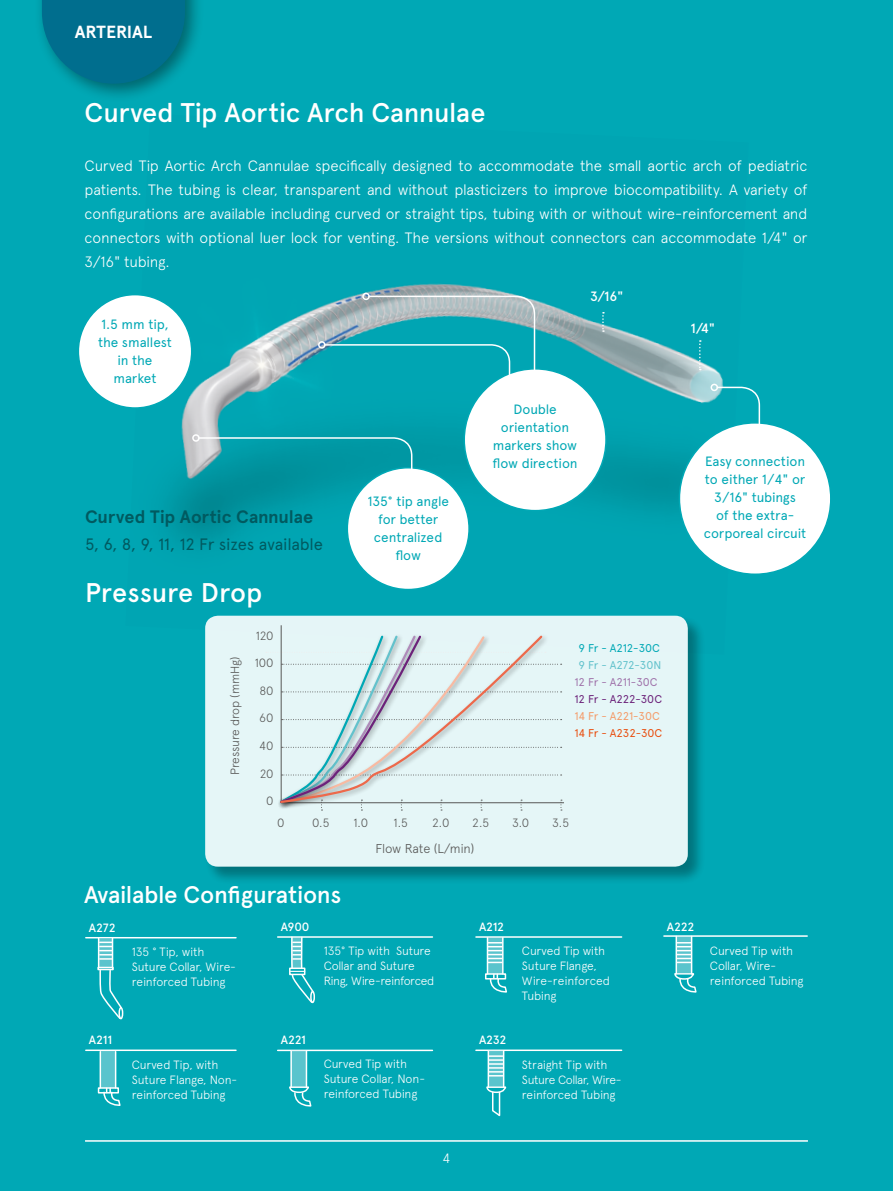
<style>
.page{position:relative;width:893px;height:1191px;background:#00a8b5}
.page>*{position:absolute;margin:0;border:0;box-sizing:border-box;transform-origin:0 0}
.t1{font:500 27px "Apercu Pro";letter-spacing:-.005em;color:#fff}
.t2{font:500 24px "Apercu Pro";letter-spacing:-.02em;color:#fff}
.t3{font:700 18px "Apercu Pro";color:#005a60}
.t4{font:700 17.55px "Apercu Pro";letter-spacing:-.01em;color:#fff}
.t5{font:16.5px "Apercu Pro";letter-spacing:-.01em;color:#005a60}
.t6{font:300 15px/24px "Apercu Pro";letter-spacing:-.015em;color:#fff;text-align:justify}
.t7{font:13.5px/18px "Apercu Pro";letter-spacing:-.01em;color:#00a8b5;text-align:center}
.t8{font:500 13.5px "Apercu Pro";color:#fff}
.t9{font:300 13.5px "Apercu Pro";color:#fff}
.t10{font:300 12.75px "Apercu Pro";letter-spacing:-.02em;color:#575756}
.t11{font:300 12px/15px "Apercu Pro";letter-spacing:-.02em;color:#fff}
.t12{font:300 12px "Apercu Pro";letter-spacing:-.015em;color:#575756}
.t13{font:500 12px "Apercu Pro";letter-spacing:-.02em;color:#fff}
.t14{font:11.25px "Apercu Pro";letter-spacing:-.005em;color:#a074ab}
.t15{font:11.25px "Apercu Pro";letter-spacing:-.015em;color:#f49c6a}
.t16{font:11.25px "Apercu Pro";letter-spacing:-.005em;color:#6c227a}
.t17{font:11.25px "Apercu Pro";letter-spacing:-.005em;color:#e94e0f}
.t18{font:11.25px "Apercu Pro";letter-spacing:-.01em;color:#63c2cc}
.t19{font:11.25px "Apercu Pro";letter-spacing:-.005em;color:#00a8b5}
</style>
<div class="page">
<img style="left:162px;top:283px;width:562px;height:304px">
<div style="left:78px;top:295px;width:114px;height:113px;background:#fff;border-radius:50%"></div>
<div style="left:78px;top:294px;width:114px;height:115px;border:2px solid #00a8b5;border-radius:50%"></div>
<div style="left:204px;top:615px;width:502px;height:270px;background:#000;opacity:.35"></div>
<div style="left:205px;top:615px;width:483px;height:251px;background:#e5f6f7;border-radius:13px"></div>
<div style="left:277px;top:632px;width:272px;height:178px;background:#000;opacity:.4"></div>
<svg style="left:279px;top:634px;width:264px;height:170px"></svg>
<hr style="left:86px;top:937px;width:150px;height:1px;background:#fff">
<div style="left:679px;top:423px;width:152px;height:151px;background:#fff;border-radius:50%"></div>
<div style="left:464px;top:369px;width:142px;height:141px;background:#fff;border-radius:50%"></div>
<div style="left:347px;top:468px;width:122px;height:121px;background:#fff;border-radius:50%"></div>
<svg style="left:98px;top:938px;width:25px;height:82px"></svg>
<hr style="left:86px;top:1049px;width:150px;height:2px;background:#fff">
<div style="left:100px;top:1051px;width:15px;height:37px;background:#5ac4cd"></div>
<hr style="left:115px;top:1051px;width:1px;height:36px;background:#fff">
<hr style="left:100px;top:1051px;width:1px;height:36px;background:#fff">
<div style="left:98px;top:1087px;width:21px;height:6px;border:2px solid #fff"></div>
<hr style="left:664px;top:935px;width:143px;height:1px;background:#fff">
<svg style="left:677px;top:936px;width:14px;height:36px"></svg>
<hr style="left:691px;top:936px;width:1px;height:38px;background:#fff">
<svg style="left:674px;top:972px;width:23px;height:21px"></svg>
<svg style="left:677px;top:942px;width:14px;height:21px"></svg>
<hr style="left:675px;top:936px;width:2px;height:37px;background:#fff">
<hr style="left:476px;top:936px;width:146px;height:1px;background:#fff">
<svg style="left:488px;top:937px;width:14px;height:36px"></svg>
<hr style="left:502px;top:937px;width:2px;height:37px;background:#fff">
<svg style="left:488px;top:942px;width:14px;height:21px"></svg>
<hr style="left:487px;top:937px;width:1px;height:36px;background:#fff">
<div style="left:485px;top:973px;width:21px;height:6px;border:2px solid #fff"></div>
<svg style="left:489px;top:974px;width:18px;height:19px"></svg>
<hr style="left:476px;top:1049px;width:146px;height:2px;background:#fff">
<svg style="left:486px;top:1085px;width:21px;height:32px"></svg>
<svg style="left:489px;top:1050px;width:14px;height:37px"></svg>
<hr style="left:503px;top:1051px;width:1px;height:35px;background:#fff">
<svg style="left:489px;top:1055px;width:14px;height:21px"></svg>
<hr style="left:488px;top:1051px;width:1px;height:36px;background:#fff">
<svg style="left:103px;top:1088px;width:18px;height:18px"></svg>
<svg style="left:602px;top:312px;width:2px;height:20px"></svg>
<svg style="left:699px;top:340px;width:2px;height:30px"></svg>
<hr style="left:278px;top:936px;width:154px;height:1px;background:#fff">
<hr style="left:278px;top:1049px;width:154px;height:2px;background:#fff">
<svg style="left:289px;top:1085px;width:23px;height:22px"></svg>
<div style="left:291px;top:1050px;width:15px;height:37px;background:#5ac4cd"></div>
<hr style="left:306px;top:1051px;width:1px;height:36px;background:#fff">
<hr style="left:290px;top:1051px;width:2px;height:36px;background:#fff">
<div style="left:310px;top:990px;width:5px;height:13px;border:2px solid #fff;border-radius:50%"></div>
<svg style="left:290px;top:936px;width:24px;height:67px"></svg>
<svg style="left:716px;top:386px;width:45px;height:49px"></svg>
<div style="left:711px;top:384px;width:7px;height:7px;border:2px solid #fff;border-radius:50%"></div>
<div style="left:318px;top:341px;width:8px;height:8px;border:2px solid #fff;border-radius:50%"></div>
<svg style="left:323px;top:295px;width:213px;height:118px"></svg>
<div style="left:362px;top:293px;width:8px;height:7px;border:2px solid #fff;border-radius:50%"></div>
<svg style="left:197px;top:436px;width:216px;height:51px"></svg>
<div style="left:192px;top:434px;width:8px;height:8px;border:2px solid #fff;border-radius:50%"></div>
<hr style="left:85px;top:1140px;width:723px;height:1px;background:#fff">
<div style="left:34px;top:0;width:171px;height:103px;background:#000;opacity:.4"></div>
<svg style="left:42px;top:0;width:143px;height:84px;background:#007490"></svg>
<p class="t4" style="left:75px;top:19px;width:79px">ARTERIAL</p>
<h1 class="t1" style="left:85px;top:92px;width:402px">Curved Tip Aortic Arch Cannulae</h1>
<p class="t6" style="left:85px;top:152px;width:724px">Curved Tip Aortic Arch Cannulae specifically designed to accommodate the small aortic arch of pediatric patients. The tubing is clear, transparent and without plasticizers to improve biocompatibility. A variety of configurations are available including curved or straight tips, tubing with or without wire-reinforcement and connectors with optional luer lock for venting. The versions without connectors can accommodate 1/4" or 3/16" tubing.</p>
<p class="t7" style="left:98px;top:314px;width:76px">1.5 mm tip, the smallest in the market</p>
<p class="t3" style="left:85px;top:503px;width:230px">Curved Tip Aortic Cannulae</p>
<p class="t5" style="left:85px;top:532px;width:239px">5, 6, 8, 9, 11, 12 Fr sizes available</p>
<h1 class="t1" style="left:85px;top:572px;width:179px">Pressure Drop</h1>
<p class="t12" style="left:226px;top:775px;width:120px;rotate:-90deg">Pressure drop (mmHg)</p>
<p class="t12" style="left:256px;top:626px;width:19px">120</p>
<p class="t12" style="left:255px;top:654px;width:20px">100</p>
<p class="t12" style="left:259px;top:681px;width:16px">80</p>
<p class="t12" style="left:259px;top:709px;width:16px">60</p>
<p class="t12" style="left:259px;top:737px;width:16px">40</p>
<p class="t12" style="left:260px;top:764px;width:15px">20</p>
<p class="t12" style="left:266px;top:792px;width:9px">0</p>
<p class="t7" style="left:367px;top:491px;width:83px">135° tip angle for better centralized flow</p>
<p class="t8" style="left:590px;top:286px;width:35px">3/16"</p>
<p class="t7" style="left:493px;top:399px;width:87px">Double orientation markers show flow direction</p>
<p class="t19" style="left:578px;top:640px;width:83px">9 Fr - A212-30C</p>
<p class="t18" style="left:578px;top:656px;width:84px">9 Fr - A272-30N</p>
<p class="t14" style="left:574px;top:673px;width:85px">12 Fr - A211-30C</p>
<p class="t15" style="left:574px;top:707px;width:87px">14 Fr - A221-30C</p>
<p class="t16" style="left:574px;top:690px;width:89px">12 Fr - A222-30C</p>
<p class="t17" style="left:574px;top:724px;width:89px">14 Fr - A232-30C</p>
<p class="t12" style="left:277px;top:813px;width:9px">0</p>
<p class="t12" style="left:312px;top:813px;width:19px">0.5</p>
<p class="t12" style="left:353px;top:813px;width:16px">1.0</p>
<p class="t12" style="left:394px;top:813px;width:16px">1.5</p>
<p class="t12" style="left:432px;top:813px;width:19px">2.0</p>
<p class="t12" style="left:472px;top:813px;width:19px">2.5</p>
<p class="t12" style="left:512px;top:813px;width:19px">3.0</p>
<p class="t12" style="left:552px;top:813px;width:18px">3.5</p>
<p class="t10" style="left:376px;top:839px;width:100px">Flow Rate (L/min)</p>
<h2 class="t2" style="left:84px;top:876px;width:258px">Available Configurations</h2>
<p class="t8" style="left:690px;top:318px;width:26px">1/4"</p>
<p class="t7" style="left:704px;top:451px;width:104px">Easy connection to either 1/4" or<br>3/16" tubings<br>of the extra&shy;corporeal circuit</p>
<p class="t13" style="left:89px;top:918px;width:28px">A272</p>
<p class="t11" style="left:132px;top:942px;width:106px">135 ° Tip, with<br>Suture Collar, Wire&shy;reinforced Tubing</p>
<p class="t13" style="left:89px;top:1031px;width:25px">A211</p>
<p class="t11" style="left:132px;top:1055px;width:107px">Curved Tip, with<br>Suture Flange, Non&shy;reinforced Tubing</p>
<p class="t13" style="left:281px;top:917px;width:30px">A900</p>
<p class="t11" style="left:324px;top:942px;width:112px">135° Tip with Suture<br>Collar and Suture<br>Ring, Wire-reinforced</p>
<p class="t13" style="left:281px;top:1031px;width:27px">A221</p>
<p class="t11" style="left:324px;top:1055px;width:103px">Curved Tip with<br>Suture Collar, Non&shy;reinforced Tubing</p>
<p class="t9" style="left:443px;top:1148px;width:9px">4</p>
<p class="t13" style="left:479px;top:917px;width:27px">A212</p>
<p class="t13" style="left:479px;top:1031px;width:29px">A232</p>
<p class="t11" style="left:522px;top:942px;width:90px">Curved Tip with<br>Suture Flange,<br>Wire-reinforced<br>Tubing</p>
<p class="t11" style="left:522px;top:1055px;width:101px">Straight Tip with<br>Suture Collar, Wire&shy;reinforced Tubing</p>
<p class="t13" style="left:667px;top:917px;width:29px">A222</p>
<p class="t11" style="left:710px;top:941px;width:95px">Curved Tip with<br>Collar, Wire&shy;reinforced Tubing</p>
</div>
